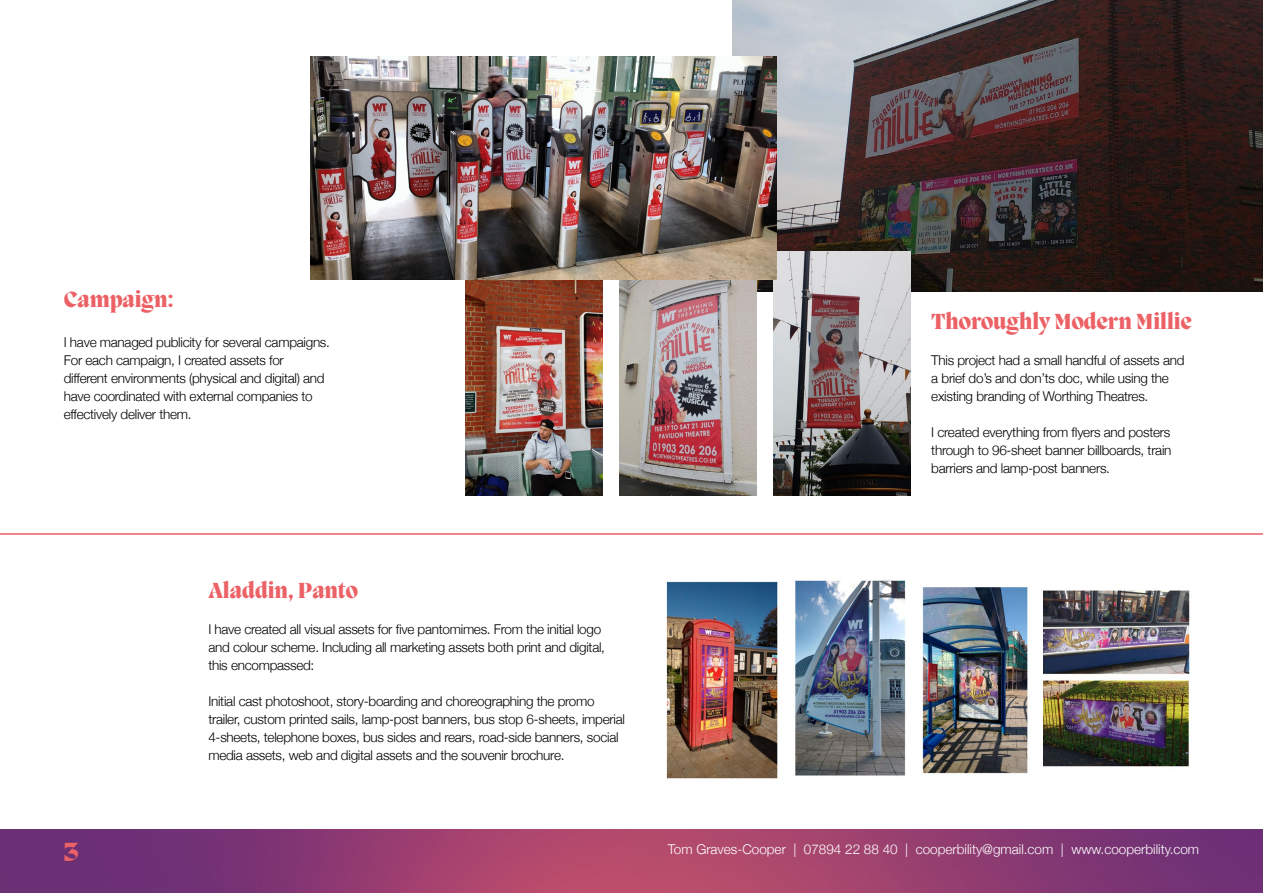
<style>
.page{position:relative;width:1263px;height:893px;background:#fff}
.page>*{position:absolute;margin:0;border:0;box-sizing:border-box;transform-origin:0 0}
.t1{font:800 27px "Migra";color:#ec6165}
.t2{font:800 22.5px "Migra";color:#ec6165}
.t3{font:300 13.5px/18px "Helvetica Neue";letter-spacing:-.02em;color:#000}
.t4{font:300 13.5px "Helvetica Neue";color:#fff}
</style>
<div class="page">
<img style="left:0;top:829px;width:1263px;height:64px">
<img style="left:666px;top:581px;width:109px;height:198px">
<img style="left:732px;top:0;width:531px;height:292px">
<img style="left:619px;top:279px;width:138px;height:217px">
<img style="left:466px;top:279px;width:137px;height:217px">
<img style="left:773px;top:252px;width:137px;height:244px">
<img style="left:310px;top:57px;width:466px;height:222px">
<img style="left:1043px;top:590px;width:147px;height:177px">
<img style="left:922px;top:587px;width:106px;height:187px">
<img style="left:775px;top:580px;width:131px;height:199px">
<hr style="left:0;top:533px;width:1263px;height:2px;background:#ec6165">
<h2 class="t2" style="left:64px;top:285px;width:111px">Campaign:</h2>
<p class="t3" style="left:64px;top:332px;width:268px">I have managed publicity for several campaigns.<br>For each campaign, I created assets for different environments (physical and digital) and have coordinated with external companies to effectively deliver them.</p>
<h2 class="t2" style="left:208px;top:577px;width:151px">Aladdin, Panto</h2>
<p class="t3" style="left:208px;top:620px;width:398px">I have created all visual assets for five pantomimes. From the initial logo and colour scheme. Including all marketing assets both print and digital, this encompassed:</p>
<p class="t3" style="left:208px;top:691px;width:418px">Initial cast photoshoot, story-boarding and choreographing the promo trailer, custom printed sails, lamp-post banners, bus stop 6-sheets, imperial 4-sheets, telephone boxes, bus sides and rears, road-side banners, social media assets, web and digital assets and the souvenir brochure.</p>
<h2 class="t2" style="left:931px;top:308px;width:262px">Thoroughly Modern Millie</h2>
<p class="t3" style="left:931px;top:351px;width:255px">This project had a small handful of assets and a brief do’s and don’ts doc, while using the existing branding of Worthing Theatres.</p>
<p class="t3" style="left:931px;top:423px;width:242px;text-align:justify">I created everything from flyers and posters through to 96-sheet banner billboards, train barriers and lamp-post banners.</p>
<h1 class="t1" style="left:63px;top:835px;width:17px">3</h1>
<p class="t4" style="left:668px;top:838px;width:533px">Tom Graves-Cooper | 07894 22 88 40 | cooperbility@gmail.com | www.cooperbility.com</p>
</div>
